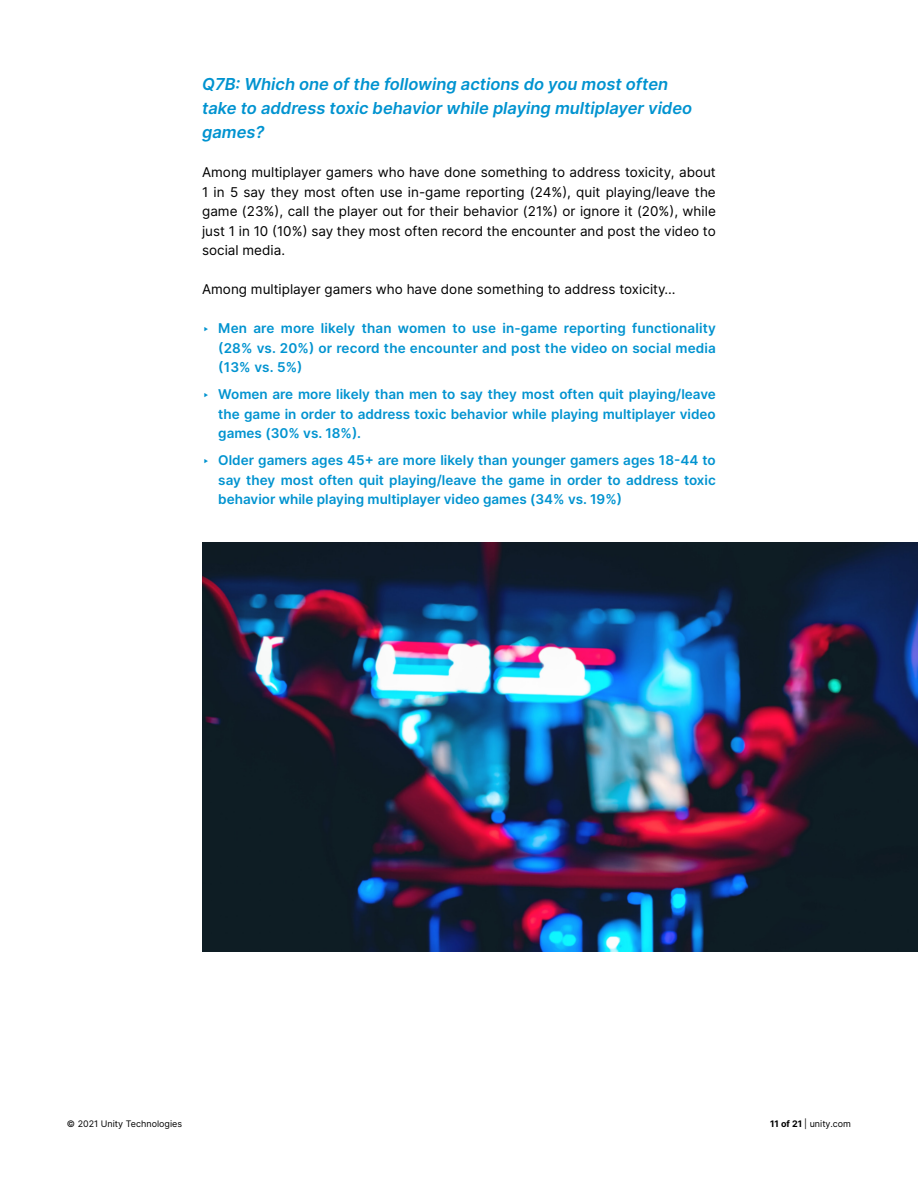
<style>
.page{position:relative;width:918px;height:1188px;background:#fff}
.page>*{position:absolute;margin:0;border:0;box-sizing:border-box;transform-origin:0 0}
.Questions{font:italic 600 16.5px/24px "Inter";color:#0093d0}
.t1{font:600 13.5px/19.5px "Inter";color:#0093d0;text-align:justify}
.Body{font:13.5px/19.5px "Inter";color:#000;text-align:justify}
.t2{font:9px "Inter";color:#000}
.s1{font-weight:400}
.s2{font-weight:700}
</style>
<div class="page">
<img style="left:202px;top:542px;width:716px;height:410px">
<p class="Questions" style="left:202px;top:72px;width:492px">Q7B: Which one of the following actions do you most often take to address toxic behavior while playing multiplayer video games?</p>
<p class="Body" style="left:202px;top:162px;width:515px">Among multiplayer gamers who have done something to address toxicity, about 1 in 5 say they most often use in-game reporting (24%), quit playing/leave the game (23%), call the player out for their behavior (21%) or ignore it (20%), while just 1 in 10 (10%) say they most often record the encounter and post the video to social media.</p>
<p class="Body" style="left:202px;top:279px;width:475px">Among multiplayer gamers who have done something to address toxicity…</p>
<p class="t1" style="left:218px;top:318px;width:499px;text-indent:-16px"><span class="s1">‣</span> Men are more likely than women to use in-game reporting functionality (28% vs. 20%) or record the encounter and post the video on social media (13% vs. 5%)</p>
<p class="t1" style="left:218px;top:384px;width:499px;text-indent:-16px"><span class="s1">‣</span> Women are more likely than men to say they most often quit playing/leave the game in order to address toxic behavior while playing multiplayer video games (30% vs. 18%).</p>
<p class="t1" style="left:218px;top:450px;width:499px;text-indent:-16px"><span class="s1">‣</span> Older gamers ages 45+ are more likely than younger gamers ages 18-44 to say they most often quit playing/leave the game in order to address toxic behavior while playing multiplayer video games (34% vs. 19%)</p>
<p class="t2" style="left:67px;top:1117px;width:117px">© 2021 Unity Technologies</p>
<p class="t2" style="left:770px;top:1117px;width:82px"><span class="s2">11 of 21</span> | unity.com</p>
</div>
